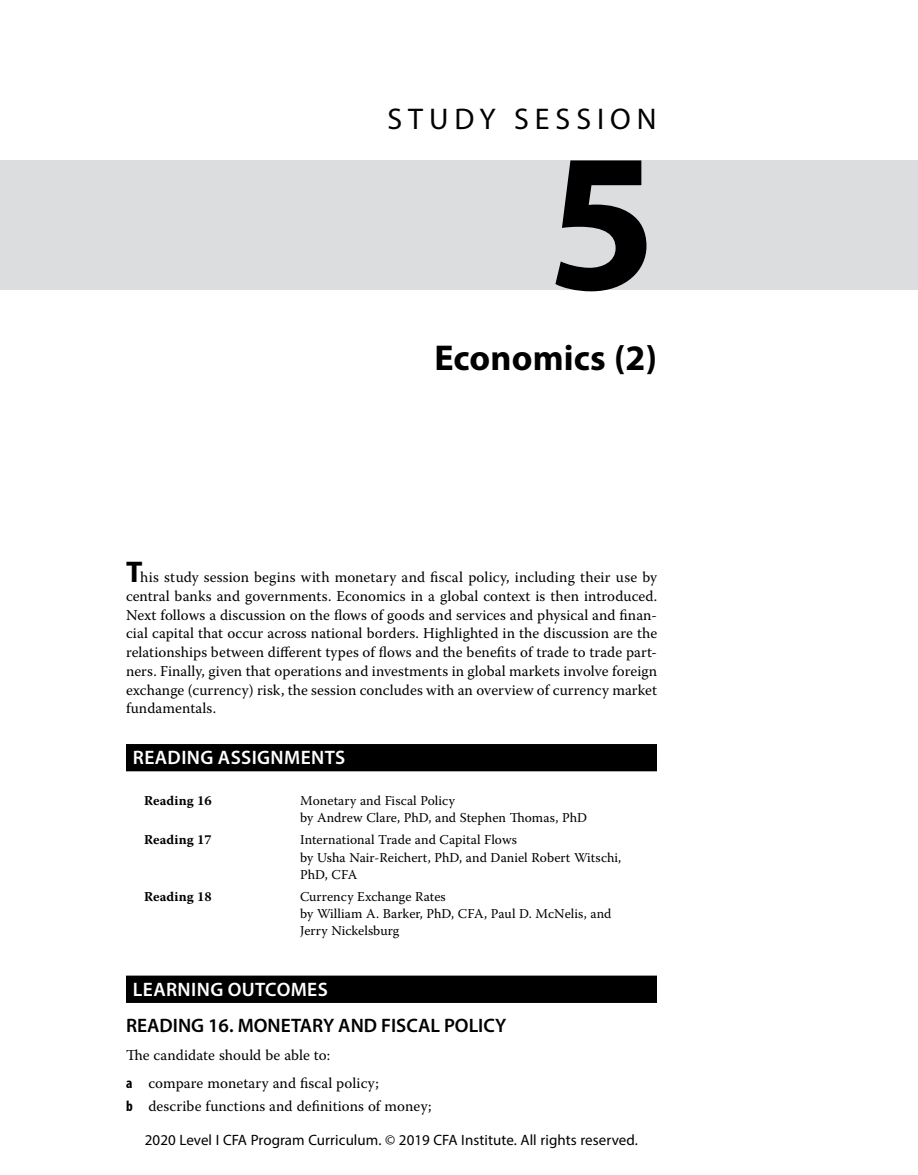
<style>
.page{position:relative;width:918px;height:1175px;background:#fff}
.page>*{position:absolute;margin:0;border:0;box-sizing:border-box;transform-origin:0 0}
.SS_NUM{font:700 198px "Myriad Pro";color:#000}
.SS_TITLE{font:700 36px "Myriad Pro";letter-spacing:.005em;color:#000}
.SS_LABEL{font:30px "Myriad Pro";letter-spacing:.2em;color:#000}
.SS_H1{font:600 19.5px "Myriad Pro";letter-spacing:.02em;color:#fff}
.H2_no_space_above{font:600 19.5px "Myriad Pro";color:#000}
.SS_INTRO_T1{font:15px/18.8px "Warnock Pro";letter-spacing:.005em;color:#000;text-align:justify}
.t1{font:15px "Myriad Pro";letter-spacing:.005em;color:#000}
.NL1_middle{font:15px "Warnock Pro";letter-spacing:.005em;color:#000}
.NL1_first{font:15px "Warnock Pro";letter-spacing:.005em;color:#000}
.T1{font:15px "Warnock Pro";letter-spacing:.005em;color:#000}
.TB{font:13.5px/17.2px "Warnock Pro";letter-spacing:.005em;color:#000}
.TB-2{font:700 13.5px "Warnock Pro";letter-spacing:.01em;color:#000}
.s1{font-family:"Myriad Pro";font-weight:700;font-size:30px}
.s2{font-family:"Myriad Pro";font-weight:700;font-stretch:condensed}
</style>
<div class="page">
<div style="left:0;top:160px;width:918px;height:129px;background:#dcddde"></div>
<div style="left:126px;top:744px;width:531px;height:27px;background:#000"></div>
<div style="left:126px;top:975px;width:531px;height:27px;background:#000"></div>
<p class="SS_LABEL" style="left:387px;top:100px;width:271px">STUDY SESSION</p>
<p class="SS_NUM" style="left:547px;top:93px;width:111px">5</p>
<p class="SS_TITLE" style="left:434px;top:334px;width:224px">Economics (2)</p>
<p class="SS_INTRO_T1" style="left:126px;top:567px;width:533px"><span class="s1">T</span>his study session begins with monetary and fiscal policy, including their use by central banks and governments. Economics in a global context is then introduced.<br>Next follows a discussion on the flows of goods and services and physical and finan&shy;cial capital that occur across national borders. Highlighted in the discussion are the relationships between different types of flows and the benefits of trade to trade part&shy;ners. Finally, given that operations and investments in global markets involve foreign exchange (currency) risk, the session concludes with an overview of currency market fundamentals.</p>
<p class="SS_H1" style="left:133px;top:745px;width:214px">READING ASSIGNMENTS</p>
<p class="TB-2" style="left:144px;top:792px;width:69px">Reading 16</p>
<p class="TB" style="left:300px;top:791px;width:289px">Monetary and Fiscal Policy<br>by Andrew Clare, PhD, and Stephen Thomas, PhD</p>
<p class="TB-2" style="left:144px;top:831px;width:69px">Reading 17</p>
<p class="TB" style="left:300px;top:831px;width:323px">International Trade and Capital Flows<br>by Usha Nair-Reichert, PhD, and Daniel Robert Witschi,<br>PhD, CFA</p>
<p class="TB-2" style="left:144px;top:888px;width:69px">Reading 18</p>
<p class="TB" style="left:300px;top:887px;width:313px">Currency Exchange Rates<br>by William A. Barker, PhD, CFA, Paul D. McNelis, and<br>Jerry Nickelsburg</p>
<p class="SS_H1" style="left:133px;top:977px;width:196px">LEARNING OUTCOMES</p>
<p class="H2_no_space_above" style="left:126px;top:1013px;width:382px">READING 16. MONETARY AND FISCAL POLICY</p>
<p class="T1" style="left:126px;top:1045px;width:206px">The candidate should be able to:</p>
<p class="NL1_first" style="left:126px;top:1073px;width:254px"><span class="s2">a</span> compare monetary and fiscal policy;</p>
<p class="NL1_middle" style="left:126px;top:1096px;width:307px"><span class="s2">b</span> describe functions and definitions of money;</p>
<p class="t1" style="left:145px;top:1130px;width:495px">2020 Level I CFA Program Curriculum. © 2019 CFA Institute. All rights reserved.</p>
</div>
